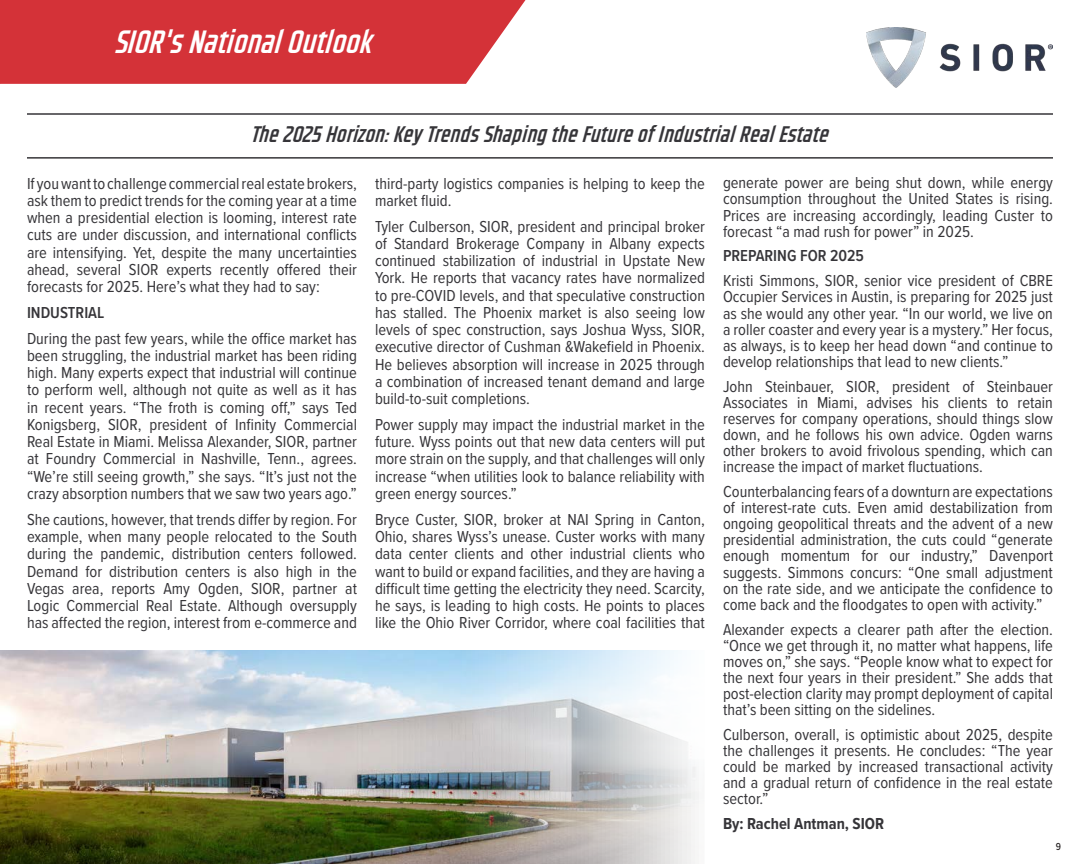
<style>
.page{position:relative;width:1080px;height:864px;background:#fff}
.page>*{position:absolute;margin:0;border:0;box-sizing:border-box;transform-origin:0 0}
.t1{font:italic 700 30px "CC Space Race";letter-spacing:-.005em;color:#fff}
.t2{font:italic 700 21px "CC Space Race";color:#363539}
.t3{font:16.5px/17.2px "Proxima Nova Cond";color:#363539;text-align:justify}
.t4{font:600 16.5px "Proxima Nova Cond";color:#363539}
.t5{font:700 16.5px "Proxima Nova Cond";color:#363539}
.Subhead{font:500 10.5px "Proxima Nova Cond";color:#231f20}
</style>
<div class="page">
<img style="left:0;top:650px;width:699px;height:214px">
<div style="left:0;top:0;width:526px;height:84px;background:#d43238"></div>
<img style="left:866px;top:28px;width:187px;height:60px">
<hr style="left:27px;top:157px;width:1026px;height:2px;background:#363539">
<hr style="left:27px;top:113px;width:1026px;height:2px;background:#363539">
<p class="t1" style="left:115px;top:19px;width:260px">SIOR's National Outlook</p>
<p class="t2" style="left:251px;top:118px;width:579px">The 2025 Horizon: Key Trends Shaping the Future of Industrial Real Estate</p>
<p class="t3" style="left:27px;top:174px;width:332px">If you want to challenge commercial real estate brokers, ask them to predict trends for the coming year at a time when a presidential election is looming, interest rate cuts are under discussion, and international conflicts are intensifying. Yet, despite the many uncertainties ahead, several SIOR experts recently offered their forecasts for 2025. Here’s what they had to say:</p>
<p class="t4" style="left:27px;top:300px;width:79px">INDUSTRIAL</p>
<p class="t3" style="left:27px;top:329px;width:332px">During the past few years, while the office market has been struggling, the industrial market has been riding high. Many experts expect that industrial will continue to perform well, although not quite as well as it has in recent years. “The froth is coming off,” says Ted Konigsberg, SIOR, president of Infinity Commercial Real Estate in Miami. Melissa Alexander, SIOR, partner at Foundry Commercial in Nashville, Tenn., agrees. “We’re still seeing growth,” she says. “It’s just not the crazy absorption numbers that we saw two years ago.”</p>
<p class="t3" style="left:27px;top:510px;width:332px">She cautions, however, that trends differ by region. For example, when many people relocated to the South during the pandemic, distribution centers followed.<br>Demand for distribution centers is also high in the Vegas area, reports Amy Ogden, SIOR, partner at Logic Commercial Real Estate. Although oversupply has affected the region, interest from e-commerce and</p>
<p class="t3" style="left:375px;top:174px;width:332px">third-party logistics companies is helping to keep the market fluid.</p>
<p class="t3" style="left:375px;top:217px;width:332px">Tyler Culberson, SIOR, president and principal broker of Standard Brokerage Company in Albany expects continued stabilization of industrial in Upstate New York. He reports that vacancy rates have normalized to pre-COVID levels, and that speculative construction has stalled. The Phoenix market is also seeing low levels of spec construction, says Joshua Wyss, SIOR, executive director of Cushman &amp;Wakefield in Phoenix.<br>He believes absorption will increase in 2025 through a combination of increased tenant demand and large build-to-suit completions.</p>
<p class="t3" style="left:375px;top:415px;width:332px">Power supply may impact the industrial market in the future. Wyss points out that new data centers will put more strain on the supply, and that challenges will only increase “when utilities look to balance reliability with green energy sources.”</p>
<p class="t3" style="left:375px;top:510px;width:332px">Bryce Custer, SIOR, broker at NAI Spring in Canton, Ohio, shares Wyss’s unease. Custer works with many data center clients and other industrial clients who want to build or expand facilities, and they are having a difficult time getting the electricity they need. Scarcity, he says, is leading to high costs. He points to places like the Ohio River Corridor, where coal facilities that</p>
<p class="t3" style="left:723px;top:174px;width:332px;line-height:16px">generate power are being shut down, while energy consumption throughout the United States is rising.<br>Prices are increasing accordingly, leading Custer to forecast “a mad rush for power” in 2025.</p>
<p class="t4" style="left:723px;top:244px;width:142px">PREPARING FOR 2025</p>
<p class="t3" style="left:723px;top:272px;width:332px;line-height:16px">Kristi Simmons, SIOR, senior vice president of CBRE Occupier Services in Austin, is preparing for 2025 just as she would any other year. “In our world, we live on a roller coaster and every year is a mystery.” Her focus, as always, is to keep her head down “and continue to develop relationships that lead to new clients.”</p>
<p class="t3" style="left:723px;top:377px;width:332px;line-height:16px">John Steinbauer, SIOR, president of Steinbauer Associates in Miami, advises his clients to retain reserves for company operations, should things slow down, and he follows his own advice. Ogden warns other brokers to avoid frivolous spending, which can increase the impact of market fluctuations.</p>
<p class="t3" style="left:723px;top:483px;width:332px;line-height:16px">Counterbalancing fears of a downturn are expectations of interest-rate cuts. Even amid destabilization from ongoing geopolitical threats and the advent of a new presidential administration, the cuts could “generate enough momentum for our industry,” Davenport suggests. Simmons concurs: “One small adjustment on the rate side, and we anticipate the confidence to come back and the floodgates to open with activity.”</p>
<p class="t3" style="left:723px;top:620px;width:332px;line-height:16px">Alexander expects a clearer path after the election. “Once we get through it, no matter what happens, life moves on,” she says. “People know what to expect for the next four years in their president.” She adds that post-election clarity may prompt deployment of capital that’s been sitting on the sidelines.</p>
<p class="t3" style="left:723px;top:726px;width:332px;line-height:16px">Culberson, overall, is optimistic about 2025, despite the challenges it presents. He concludes: “The year could be marked by increased transactional activity and a gradual return of confidence in the real estate sector.”</p>
<p class="t5" style="left:723px;top:812px;width:163px">By: Rachel Antman, SIOR</p>
<p class="Subhead" style="left:1056px;top:839px;width:7px">9</p>
</div>
